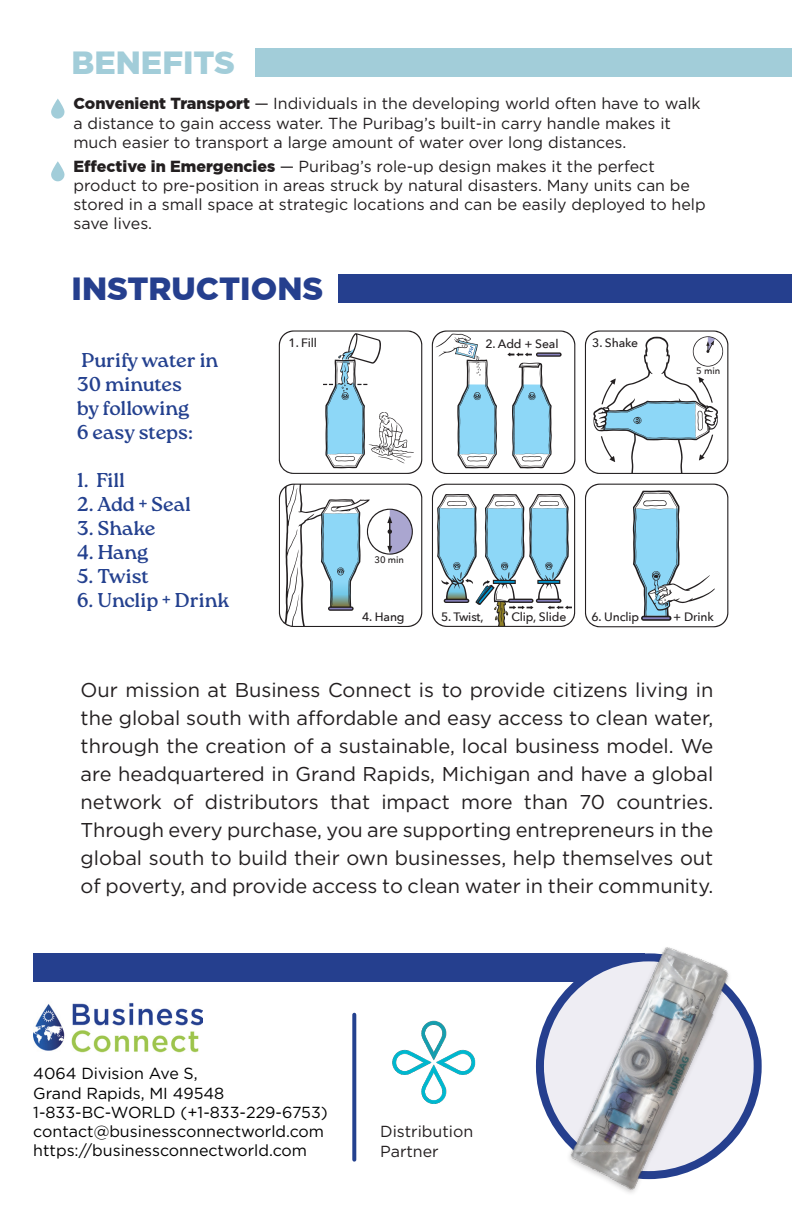
<style>
.page{position:relative;width:792px;height:1224px;background:#fff}
.page>*{position:absolute;margin:0;border:0;box-sizing:border-box;transform-origin:0 0}
.t1{font:900 32px "Gotham Pro";color:#253f8e}
.t2{font:900 32px "Gotham Pro";color:#a2cdd9}
.t3{font:20px/28px "Gotham Pro";color:#231f20;text-align:justify}
.t4{font:20px/24px "Roca";color:#24418f}
.t5{font:16px/19.2px "Gotham Pro";color:#231f20}
.t6{font:16px "Gotham Pro";color:#000}
.t7{font:500 12.2px "Avenir Next";letter-spacing:-.01em;color:#231f20}
.t8{font:500 9.4px "Avenir Next";letter-spacing:-.01em;color:#231f20}
.s1{font-weight:900}
</style>
<div class="page">
<img style="left:33px;top:1002px;width:169px;height:51px">
<div style="left:33px;top:953px;width:612px;height:29px;background:#253f8e"></div>
<svg style="left:540px;top:957px;width:218px;height:218px"></svg>
<div style="left:536px;top:953px;width:226px;height:226px;border:8px solid #253f8e;border-radius:50%"></div>
<svg style="left:352px;top:1015px;width:4px;height:145px"></svg>
<div style="left:255px;top:48px;width:537px;height:29px;background:#a2cdd9"></div>
<div style="left:338px;top:275px;width:454px;height:28px;background:#253f8e"></div>
<svg style="left:51px;top:99px;width:14px;height:20px"></svg>
<svg style="left:51px;top:161px;width:14px;height:20px"></svg>
<img style="left:392px;top:1020px;width:84px;height:84px">
<img style="left:551px;top:947px;width:196px;height:246px">
<svg style="left:279px;top:330px;width:143px;height:144px"></svg>
<svg style="left:432px;top:330px;width:143px;height:144px"></svg>
<svg style="left:585px;top:330px;width:143px;height:144px"></svg>
<svg style="left:279px;top:484px;width:143px;height:143px"></svg>
<svg style="left:432px;top:484px;width:143px;height:143px"></svg>
<svg style="left:585px;top:484px;width:143px;height:143px"></svg>
<p class="t2" style="left:72px;top:44px;width:165px">BENEFITS</p>
<p class="t5" style="left:73px;top:94px;width:629px"><span class="s1">Convenient Transport</span> — Individuals in the developing world often have to walk a distance to gain access water. The Puribag’s built-in carry handle makes it much easier to transport a large amount of water over long distances.</p>
<p class="t5" style="left:73px;top:157px;width:634px"><span class="s1">Effective in Emergencies</span> — Puribag’s role-up design makes it the perfect product to pre-position in areas struck by natural disasters. Many units can be stored in a small space at strategic locations and can be easily deployed to help save lives.</p>
<p class="t1" style="left:72px;top:270px;width:253px">INSTRUCTIONS</p>
<p class="t4" style="left:77px;top:351px;width:143px">Purify water in<br>30 minutes</p>
<p class="t4" style="left:77px;top:399px;width:114px">by following</p>
<p class="t4" style="left:77px;top:423px;width:118px">6 easy steps:</p>
<p class="t4" style="left:77px;top:471px;width:50px">1. Fill</p>
<p class="t4" style="left:77px;top:495px;width:116px">2. Add + Seal</p>
<p class="t4" style="left:77px;top:519px;width:80px">3. Shake</p>
<p class="t4" style="left:77px;top:543px;width:73px">4. Hang</p>
<p class="t4" style="left:77px;top:567px;width:74px">5. Twist</p>
<p class="t4" style="left:77px;top:591px;width:154px">6. Unclip + Drink</p>
<p class="t7" style="left:289px;top:333px;width:30px">1. Fill</p>
<p class="t7" style="left:485px;top:333px;width:75px">2. Add + Seal</p>
<p class="t7" style="left:592px;top:333px;width:47px">3. Shake</p>
<p class="t8" style="left:696px;top:363px;width:25px">5 min</p>
<p class="t8" style="left:375px;top:552px;width:31px">30 min</p>
<p class="t7" style="left:362px;top:606px;width:44px">4. Hang</p>
<p class="t7" style="left:441px;top:606px;width:44px">5. Twist,</p>
<p class="t7" style="left:511px;top:606px;width:56px">Clip, Slide</p>
<p class="t7" style="left:592px;top:606px;width:49px">6. Unclip</p>
<p class="t7" style="left:673px;top:606px;width:42px">+ Drink</p>
<p class="t3" style="left:81px;top:675px;width:634px">Our mission at Business Connect is to provide citizens living in the global south with affordable and easy access to clean water, through the creation of a sustainable, local business model. We are headquartered in Grand Rapids, Michigan and have a global network of distributors that impact more than 70 countries.<br>Through every purchase, you are supporting entrepreneurs in the global south to build their own businesses, help themselves out of poverty, and provide access to clean water in their community.</p>
<p class="t6" style="left:33px;top:1065px;width:166px">4064 Division Ave S,</p>
<p class="t6" style="left:33px;top:1084px;width:193px">Grand Rapids, MI 49548</p>
<p class="t6" style="left:33px;top:1103px;width:296px">1-833-BC-WORLD (+1-833-229-6753)</p>
<p class="t6" style="left:33px;top:1123px;width:292px">contact@businessconnectworld.com</p>
<p class="t6" style="left:33px;top:1142px;width:275px">https://businessconnectworld.com</p>
<p class="t5" style="left:380px;top:1122px;width:95px">Distribution</p>
<p class="t5" style="left:380px;top:1141px;width:60px">Partner</p>
</div>
